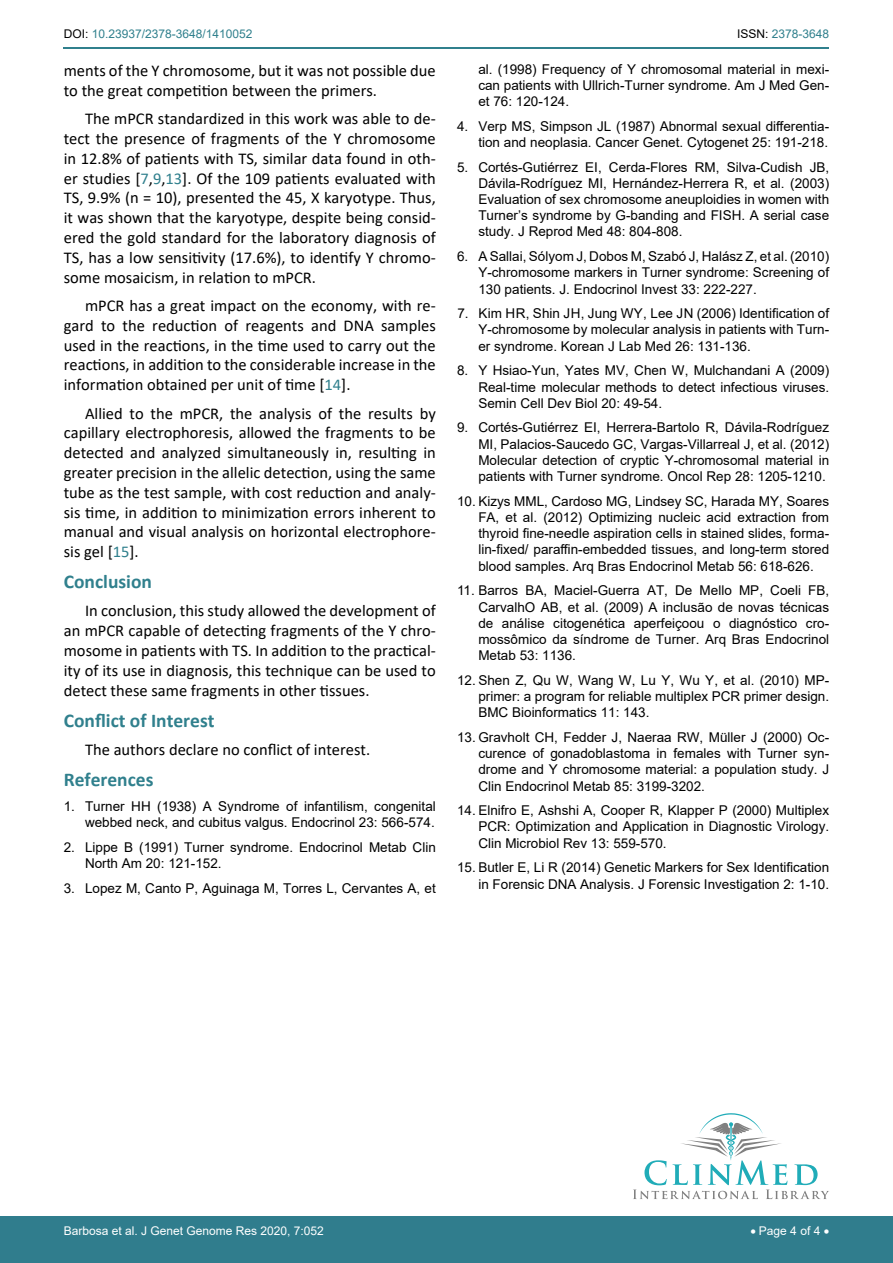
<style>
.page{position:relative;width:893px;height:1263px;background:#fff}
.page>*{position:absolute;margin:0;border:0;box-sizing:border-box;transform-origin:0 0}
.t1{font:700 19.5px "Calibri";color:#30808d}
.t2{font:16.5px/19.8px "Calibri";color:#000;text-align:justify}
.t3{font:13.5px/16.2px "Arial";color:#000;text-align:justify}
.t4{font:12px "Arial";color:#fff}
.t5{font:12px "Arial";color:#30808d}
.s1{color:#000}
.s2{color:#30808d}
</style>
<div class="page">
<hr style="left:64px;top:47px;width:765px;height:1px;background:#30808d">
<div style="left:0;top:1217px;width:893px;height:46px;background:#307d8d"></div>
<svg style="left:633px;top:1113px;width:196px;height:86px"></svg>
<p class="t5" style="left:64px;top:26px;width:190px"><span class="s1">DOI:</span> 10.23937/2378-3648/1410052</p>
<p class="t5" style="left:737px;top:26px;width:94px"><span class="s1">ISSN:</span> 2378-3648</p>
<p class="t2" style="left:64px;top:60px;width:374px">ments of the Y chromosome, but it was not possible due to the great competition between the primers.</p>
<p class="t2" style="left:64px;top:108px;width:374px;text-indent:21px">The mPCR standardized in this work was able to de&shy;tect the presence of fragments of the Y chromosome in 12.8% of patients with TS, similar data found in oth&shy;er studies [<span class="s2">7</span>,<span class="s2">9</span>,<span class="s2">13</span>]. Of the 109 patients evaluated with TS, 9.9% (n = 10), presented the 45, X karyotype. Thus, it was shown that the karyotype, despite being consid&shy;ered the gold standard for the laboratory diagnosis of TS, has a low sensitivity (17.6%), to identify Y chromo&shy;some mosaicism, in relation to mPCR.</p>
<p class="t2" style="left:64px;top:295px;width:374px;text-indent:21px">mPCR has a great impact on the economy, with re&shy;gard to the reduction of reagents and DNA samples used in the reactions, in the time used to carry out the reactions, in addition to the considerable increase in the information obtained per unit of time [<span class="s2">14</span>].</p>
<p class="t2" style="left:64px;top:403px;width:374px;text-indent:21px">Allied to the mPCR, the analysis of the results by capillary electrophoresis, allowed the fragments to be detected and analyzed simultaneously in, resulting in greater precision in the allelic detection, using the same tube as the test sample, with cost reduction and analy&shy;sis time, in addition to minimization errors inherent to manual and visual analysis on horizontal electrophore&shy;sis gel [<span class="s2">15</span>].</p>
<h1 class="t1" style="left:64px;top:568px;width:90px">Conclusion</h1>
<p class="t2" style="left:64px;top:601px;width:374px;text-indent:21px">In conclusion, this study allowed the development of an mPCR capable of detecting fragments of the Y chro&shy;mosome in patients with TS. In addition to the practical&shy;ity of its use in diagnosis, this technique can be used to detect these same fragments in other tissues.</p>
<h1 class="t1" style="left:64px;top:706px;width:152px">Conflict of Interest</h1>
<p class="t2" style="left:85px;top:739px;width:287px">The authors declare no conflict of interest.</p>
<h1 class="t1" style="left:64px;top:766px;width:91px">References</h1>
<p class="t3" style="left:64px;top:798px;width:374px;text-align:right">1. Turner HH (1938) A Syndrome of infantilism, congenital webbed neck, and cubitus valgus. Endocrinol 23: 566-574.</p>
<p class="t3" style="left:85px;top:839px;width:352px;text-indent:-21px">2. Lippe B (1991) Turner syndrome. Endocrinol Metab Clin<br>North Am 20: 121-152.</p>
<p class="t3" style="left:64px;top:879px;width:374px">3. Lopez M, Canto P, Aguinaga M, Torres L, Cervantes A, et</p>
<p class="t3" style="left:478px;top:61px;width:352px">al. (1998) Frequency of Y chromosomal material in mexi&shy;can patients with Ullrich-Turner syndrome. Am J Med Gen&shy;et 76: 120-124.</p>
<p class="t3" style="left:457px;top:118px;width:374px;text-align:right">4. Verp MS, Simpson JL (1987) Abnormal sexual differentia&shy;tion and neoplasia. Cancer Genet. Cytogenet 25: 191-218.</p>
<p class="t3" style="left:478px;top:159px;width:352px;text-indent:-21px">5. Cortés-Gutiérrez EI, Cerda-Flores RM, Silva-Cudish JB, Dávila-Rodríguez MI, Hernández-Herrera R, et al. (2003)<br>Evaluation of sex chromosome aneuploidies in women with Turner’s syndrome by G-banding and FISH. A serial case study. J Reprod Med 48: 804-808.</p>
<p class="t3" style="left:478px;top:248px;width:352px;text-indent:-21px">6. A Sallai, Sólyom J, Dobos M, Szabó J, Halász Z, et al. (2010)<br>Y-chromosome markers in Turner syndrome: Screening of 130 patients. J. Endocrinol Invest 33: 222-227.</p>
<p class="t3" style="left:478px;top:305px;width:352px;text-indent:-21px">7. Kim HR, Shin JH, Jung WY, Lee JN (2006) Identification of Y-chromosome by molecular analysis in patients with Turn&shy;er syndrome. Korean J Lab Med 26: 131-136.</p>
<p class="t3" style="left:478px;top:362px;width:352px;text-indent:-21px">8. Y Hsiao-Yun, Yates MV, Chen W, Mulchandani A (2009)<br>Real-time molecular methods to detect infectious viruses.<br>Semin Cell Dev Biol 20: 49-54.</p>
<p class="t3" style="left:478px;top:420px;width:352px;text-indent:-21px">9. Cortés-Gutiérrez EI, Herrera-Bartolo R, Dávila-Rodríguez MI, Palacios-Saucedo GC, Vargas-Villarreal J, et al. (2012)<br>Molecular detection of cryptic Y-chromosomal material in patients with Turner syndrome. Oncol Rep 28: 1205-1210.</p>
<p class="t3" style="left:478px;top:493px;width:352px;text-indent:-21px">10. Kizys MML, Cardoso MG, Lindsey SC, Harada MY, Soares FA, et al. (2012) Optimizing nucleic acid extraction from thyroid fine-needle aspiration cells in stained slides, forma&shy;lin-fixed/ paraffin-embedded tissues, and long-term stored blood samples. Arq Bras Endocrinol Metab 56: 618-626.</p>
<p class="t3" style="left:478px;top:582px;width:352px;text-indent:-21px">11. Barros BA, Maciel-Guerra AT, De Mello MP, Coeli FB, CarvalhO AB, et al. (2009) A inclusão de novas técnicas de análise citogenética aperfeiçoou o diagnóstico cro&shy;mossômico da síndrome de Turner. Arq Bras Endocrinol Metab 53: 1136.</p>
<p class="t3" style="left:478px;top:672px;width:352px;text-indent:-21px">12. Shen Z, Qu W, Wang W, Lu Y, Wu Y, et al. (2010) MP&shy;primer: a program for reliable multiplex PCR primer design.<br>BMC Bioinformatics 11: 143.</p>
<p class="t3" style="left:478px;top:729px;width:352px;text-indent:-21px">13. Gravholt CH, Fedder J, Naeraa RW, Müller J (2000) Oc&shy;curence of gonadoblastoma in females with Turner syn&shy;drome and Y chromosome material: a population study. J Clin Endocrinol Metab 85: 3199-3202.</p>
<p class="t3" style="left:478px;top:802px;width:352px;text-indent:-21px">14. Elnifro E, Ashshi A, Cooper R, Klapper P (2000) Multiplex PCR: Optimization and Application in Diagnostic Virology.<br>Clin Microbiol Rev 13: 559-570.</p>
<p class="t3" style="left:457px;top:859px;width:374px;text-align:right">15. Butler E, Li R (2014) Genetic Markers for Sex Identification in Forensic DNA Analysis. J Forensic Investigation 2: 1-10.</p>
<p class="t4" style="left:64px;top:1223px;width:262px">Barbosa et al. J Genet Genome Res 2020, 7:052</p>
<p class="t4" style="left:750px;top:1223px;width:80px">• Page 4 of 4 •</p>
</div>
